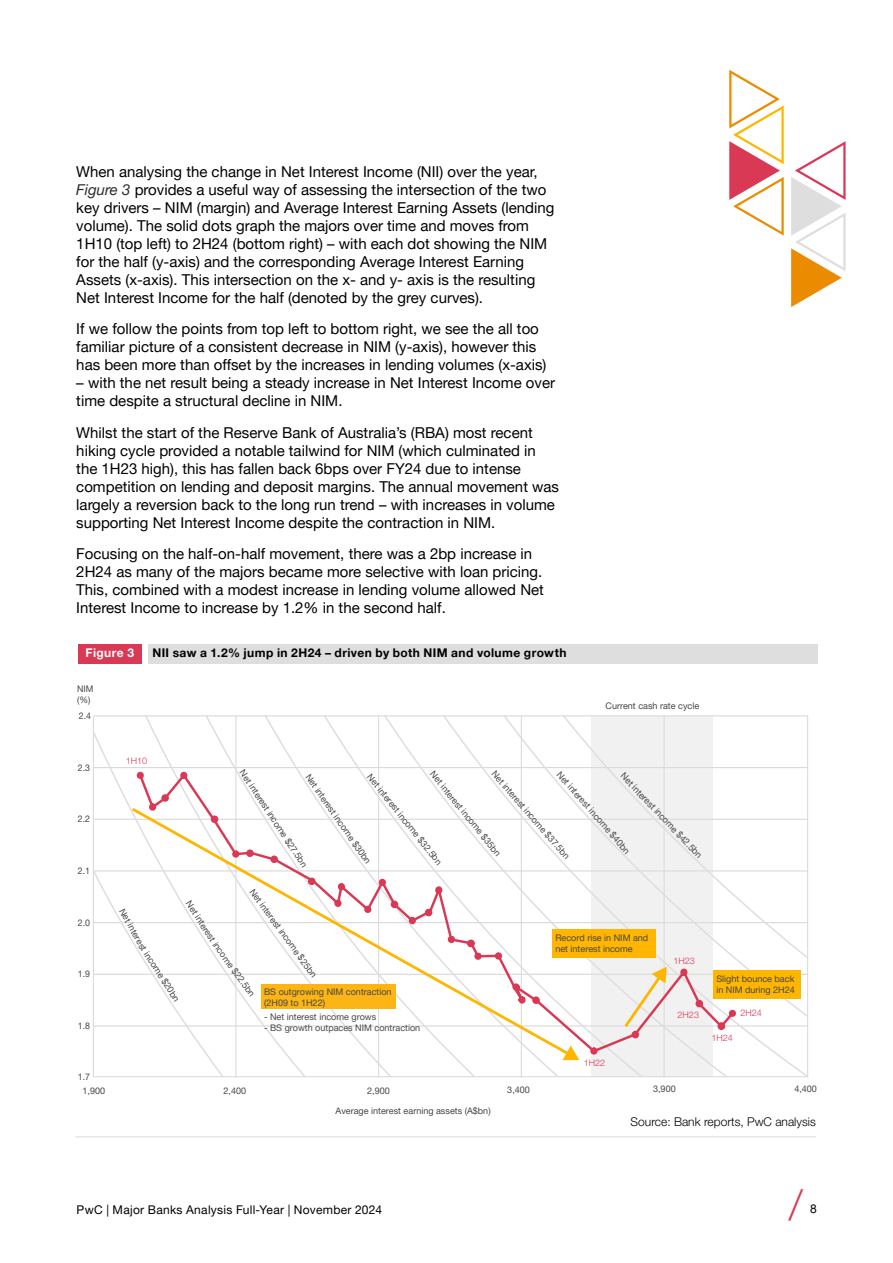
<style>
.page{position:relative;width:893px;height:1263px;background:#fff}
.page>*{position:absolute;margin:0;border:0;box-sizing:border-box;transform-origin:0 0}
.t1{font:300 42px "Helvetica Neue LT Pro";color:#d93954}
.t2{font:15px/18px "Helvetica Neue LT Pro";color:#000}
.t3{font:700 12px "Helvetica Neue LT Pro";letter-spacing:.035em;color:#000}
.t4{font:12px "Helvetica Neue LT Pro";letter-spacing:.025em;color:#000}
.t5{font:300 12px "Helvetica Neue LT Pro";color:#000}
.t6{font:700 12px "Helvetica Neue LT Pro";letter-spacing:.035em;color:#fff}
.t7{font:9.15px "Helvetica Neue LT Pro";color:#464646}
.t8{font:9px/10.8px "Helvetica Neue LT Pro";color:#464646}
.t9{font:300 9px "Helvetica Neue LT Pro";color:#da3854}
.s1{font-style:italic;color:#2d2d2d}
</style>
<div class="page">
<svg style="left:729px;top:70px;width:55px;height:166px"></svg>
<svg style="left:791px;top:141px;width:55px;height:166px"></svg>
<div style="left:78px;top:645px;width:64px;height:19px;background:#d93954"></div>
<div style="left:148px;top:645px;width:670px;height:19px;background:#dedede"></div>
<hr style="left:75px;top:1136px;width:741px;height:1px;background:#dedede">
<hr style="left:93px;top:716px;width:1px;height:362px;background:#d9d9d8">
<hr style="left:93px;top:715px;width:715px;height:1px;background:#d9d9d8">
<svg style="left:93px;top:732px;width:50px;height:346px"></svg>
<svg style="left:204px;top:715px;width:59px;height:363px"></svg>
<svg style="left:441px;top:715px;width:368px;height:363px"></svg>
<svg style="left:502px;top:715px;width:307px;height:303px"></svg>
<svg style="left:561px;top:715px;width:248px;height:245px"></svg>
<svg style="left:129px;top:805px;width:434px;height:253px"></svg>
<svg style="left:563px;top:1054px;width:16px;height:6px"></svg>
<svg style="left:137px;top:771px;width:599px;height:283px"></svg>
<svg style="left:443px;top:931px;width:38px;height:29px"></svg>
<svg style="left:622px;top:967px;width:45px;height:63px"></svg>
<div style="left:552px;top:929px;width:104px;height:29px;background:#ffb600"></div>
<div style="left:713px;top:970px;width:88px;height:28px;background:#ffb600"></div>
<div style="left:161px;top:794px;width:8px;height:8px;background:#da3854;border-radius:50%"></div>
<div style="left:211px;top:815px;width:7px;height:8px;background:#da3854;border-radius:50%"></div>
<div style="left:246px;top:849px;width:8px;height:8px;background:#da3854;border-radius:50%"></div>
<div style="left:270px;top:855px;width:8px;height:8px;background:#da3854;border-radius:50%"></div>
<div style="left:308px;top:877px;width:8px;height:8px;background:#da3854;border-radius:50%"></div>
<div style="left:391px;top:900px;width:7px;height:8px;background:#da3854;border-radius:50%"></div>
<div style="left:425px;top:909px;width:7px;height:7px;background:#da3854;border-radius:50%"></div>
<div style="left:718px;top:1022px;width:7px;height:8px;background:#da3854;border-radius:50%"></div>
<div style="left:467px;top:940px;width:8px;height:7px;background:#da3854;border-radius:50%"></div>
<div style="left:532px;top:996px;width:8px;height:8px;background:#da3854;border-radius:50%"></div>
<div style="left:631px;top:1031px;width:8px;height:7px;background:#da3854;border-radius:50%"></div>
<div style="left:695px;top:1000px;width:8px;height:7px;background:#da3854;border-radius:50%"></div>
<p class="t2" style="left:76px;top:162px;width:479px">When analysing the change in Net Interest Income (NII) over the year, <span class="s1">Figure 3</span> provides a useful way of assessing the intersection of the two key drivers – NIM (margin) and Average Interest Earning Assets (lending volume). The solid dots graph the majors over time and moves from 1H10 (top left) to 2H24 (bottom right) – with each dot showing the NIM for the half (y-axis) and the corresponding Average Interest Earning Assets (x-axis). This intersection on the x- and y- axis is the resulting Net Interest Income for the half (denoted by the grey curves).</p>
<p class="t2" style="left:76px;top:319px;width:472px">If we follow the points from top left to bottom right, we see the all too familiar picture of a consistent decrease in NIM (y-axis), however this has been more than offset by the increases in lending volumes (x-axis)</p>
<p class="t2" style="left:76px;top:373px;width:480px">– with the net result being a steady increase in Net Interest Income over time despite a structural decline in NIM.</p>
<p class="t2" style="left:76px;top:423px;width:484px">Whilst the start of the Reserve Bank of Australia’s (RBA) most recent hiking cycle provided a notable tailwind for NIM (which culminated in the 1H23 high), this has fallen back 6bps over FY24 due to intense competition on lending and deposit margins. The annual movement was largely a reversion back to the long run trend – with increases in volume supporting Net Interest Income despite the contraction in NIM.</p>
<p class="t2" style="left:76px;top:544px;width:469px">Focusing on the half-on-half movement, there was a 2bp increase in 2H24 as many of the majors became more selective with loan pricing.<br>This, combined with a modest increase in lending volume allowed Net Interest Income to increase by 1.2% in the second half.</p>
<p class="t6" style="left:86px;top:646px;width:50px">Figure 3</p>
<p class="t3" style="left:152px;top:646px;width:416px">NII saw a 1.2% jump in 2H24 – driven by both NIM and volume growth</p>
<p class="t8" style="left:77px;top:683px;width:18px">NIM (%)</p>
<p class="t8" style="left:79px;top:710px;width:14px">2.4</p>
<p class="t8" style="left:605px;top:700px;width:95px">Current cash rate cycle</p>
<p class="t8" style="left:78px;top:762px;width:14px">2.3</p>
<p class="t8" style="left:78px;top:813px;width:14px">2.2</p>
<p class="t8" style="left:78px;top:865px;width:14px">2.1</p>
<p class="t8" style="left:78px;top:917px;width:14px">2.0</p>
<p class="t8" style="left:78px;top:968px;width:14px">1.9</p>
<p class="t8" style="left:78px;top:1020px;width:14px">1.8</p>
<p class="t8" style="left:78px;top:1071px;width:14px">1.7</p>
<p class="t9" style="left:126px;top:756px;width:23px">1H10</p>
<p class="t8" style="left:247px;top:767px;width:116px;rotate:57deg">Net interest income $27.5bn</p>
<p class="t8" style="left:312px;top:772px;width:108px;rotate:55deg">Net interest income $30bn</p>
<p class="t7" style="left:498px;top:768px;width:115px;rotate:49deg">Net interest income $37.5bn</p>
<p class="t7" style="left:437px;top:769px;width:107px;rotate:51deg">Net interest income $35bn</p>
<p class="t7" style="left:563px;top:769px;width:107px;rotate:49deg">Net interest income $40bn</p>
<p class="t7" style="left:626px;top:770px;width:115px;rotate:46deg">Net interest income $42.5bn</p>
<p class="t7" style="left:373px;top:771px;width:115px;rotate:51deg">Net interest income $32.5bn</p>
<p class="t8" style="left:256px;top:886px;width:108px;rotate:54deg">Net interest income $25bn</p>
<p class="t8" style="left:193px;top:898px;width:53px;rotate:57deg">Net interest i</p>
<p class="t8" style="left:221px;top:941px;width:65px;rotate:54deg">ncome $22.5bn</p>
<p class="t8" style="left:127px;top:906px;width:41px;rotate:61deg">Net intere</p>
<p class="t8" style="left:145px;top:941px;width:69px;rotate:57deg">st income $20bn</p>
<p class="t8" style="left:264px;top:986px;width:129px">BS outgrowing NIM contraction (2H09 to 1H22)</p>
<p class="t8" style="left:264px;top:1011px;width:114px">- Net interest income grows</p>
<p class="t8" style="left:264px;top:1022px;width:158px">- BS growth outpaces NIM contraction</p>
<p class="t8" style="left:555px;top:932px;width:94px">Record rise in NIM and net interest income</p>
<p class="t9" style="left:584px;top:1057px;width:23px">1H22</p>
<p class="t9" style="left:673px;top:955px;width:23px">1H23</p>
<p class="t8" style="left:716px;top:973px;width:80px">Slight bounce back in NIM during 2H24</p>
<p class="t9" style="left:678px;top:1009px;width:23px">2H23</p>
<p class="t9" style="left:740px;top:1007px;width:23px">2H24</p>
<p class="t9" style="left:711px;top:1032px;width:23px">1H24</p>
<p class="t8" style="left:83px;top:1085px;width:24px">1,900</p>
<p class="t8" style="left:223px;top:1085px;width:24px">2,400</p>
<p class="t8" style="left:367px;top:1085px;width:24px">2,900</p>
<p class="t8" style="left:507px;top:1084px;width:24px">3,400</p>
<p class="t8" style="left:653px;top:1083px;width:24px">3,900</p>
<p class="t8" style="left:794px;top:1083px;width:24px">4,400</p>
<p class="t8" style="left:336px;top:1105px;width:157px">Average interest earning assets (A$bn)</p>
<p class="t4" style="left:77px;top:1202px;width:307px">PwC | Major Banks Analysis Full-Year | November 2024</p>
<p class="t5" style="left:631px;top:1114px;width:187px">Source: Bank reports, PwC analysis</p>
<h1 class="t1" style="left:789px;top:1179px;width:15px">/</h1>
<p class="t4" style="left:810px;top:1201px;width:8px">8</p>
</div>
